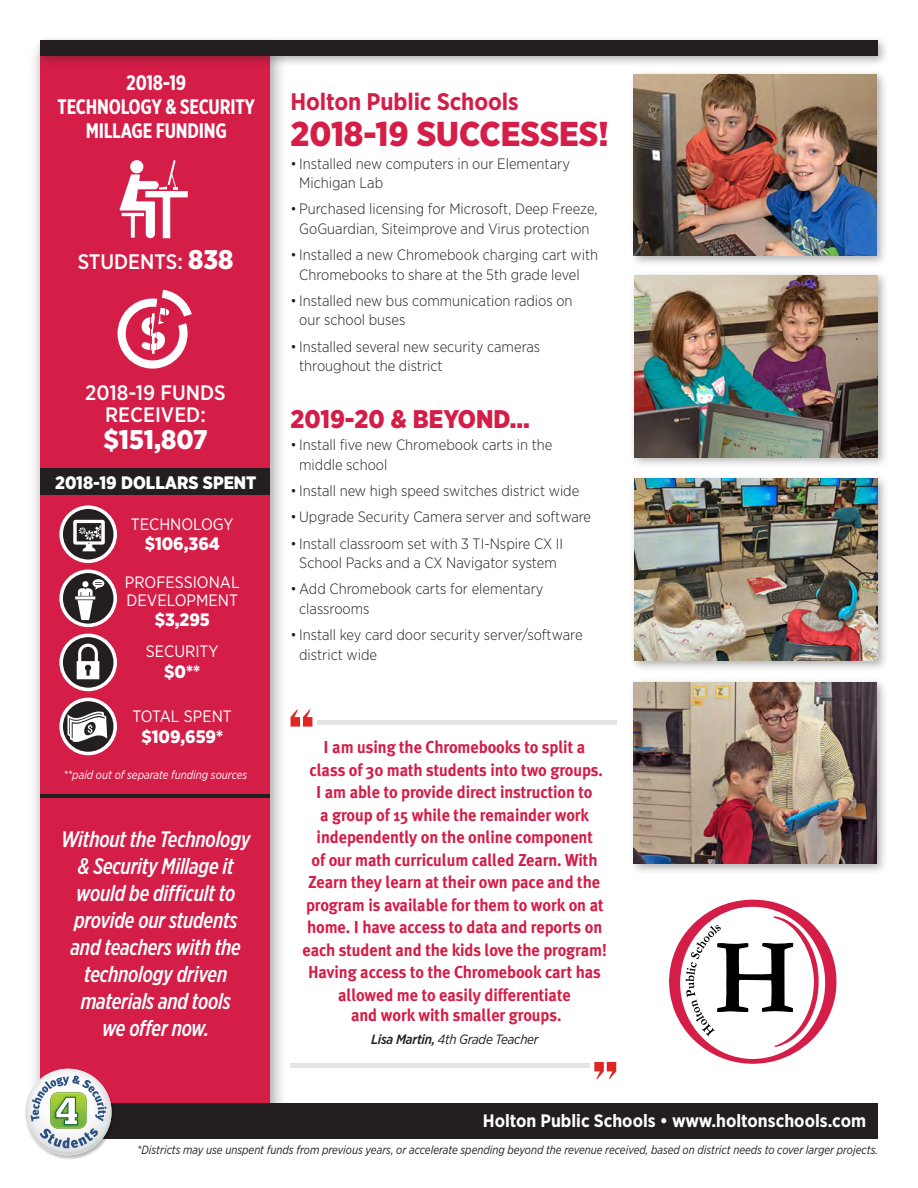
<style>
.page{position:relative;width:918px;height:1188px;background:#fff}
.page>*{position:absolute;margin:0;border:0;box-sizing:border-box;transform-origin:0 0}
.h3_Summary{font:900 34.5px "Gotham Narrow";color:#d41d47}
.p_Students_funds{font:900 27px "Gotham Narrow";color:#fff}
.h3_Summary-2{font:900 25.5px "Gotham Narrow";color:#d41d47}
.h3_Summary-3{font:700 24px "Gotham Narrow";letter-spacing:-.005em;color:#d41d47}
.h4_School_Tag{font:italic 500 22.5px/27px "Gotham X Narrow";letter-spacing:-.01em;color:#fff;text-align:center}
.h1_general_title{font:700 21px/24px "Gotham X Narrow";letter-spacing:-.01em;color:#fff;text-align:center}
.p_Students_funds-2{font:500 21px/22.5px "Gotham Narrow";color:#fff;text-align:center}
.h5_Bottom_Tag_and_We{font:700 18px "Gotham Narrow";color:#fff}
.p_Dollars_Spent_Text{font:900 18px "Gotham Narrow";color:#fff}
.h2_Dollars_Spent{font:900 18px "Gotham Narrow";color:#fff}
.p_Quote{font:700 17.25px/22.5px "Meta Plus";letter-spacing:-.005em;color:#d41d47;text-align:center;scale:.95 1}
.p_Dollars_Spent_Text-2{font:16.5px/18px "Gotham Narrow";color:#fff}
.t1{font:300 15px/19.5px "Gotham Narrow";color:#231f20}
.p_Quote_Name{font:italic 13.5px "Gotham Narrow";letter-spacing:-.02em;color:#231f20}
.p_Carry_over_Funds{font:italic 12px "Gotham Narrow";color:#231f20;scale:.94 1}
.p_Carry_over_Funds-2{font:italic 12px "Gotham Narrow";color:#fff;scale:.94 1}
.s1{font-weight:900;font-size:27px}
.s2{font-weight:500}
</style>
<div class="page">
<div style="left:629px;top:270px;width:260px;height:199px;background:#231f20;opacity:.35"></div>
<img style="left:634px;top:275px;width:244px;height:182px">
<div style="left:629px;top:69px;width:260px;height:198px;background:#231f20;opacity:.35"></div>
<img style="left:634px;top:74px;width:243px;height:182px">
<div style="left:629px;top:474px;width:260px;height:198px;background:#231f20;opacity:.35"></div>
<img style="left:634px;top:479px;width:244px;height:182px">
<div style="left:629px;top:677px;width:260px;height:198px;background:#231f20;opacity:.35"></div>
<img style="left:634px;top:682px;width:243px;height:182px">
<svg style="left:669px;top:900px;width:167px;height:164px"></svg>
<div style="left:28px;top:37px;width:260px;height:1097px;background:#231f20;opacity:.45"></div>
<div style="left:40px;top:52px;width:229px;height:1067px;background:#d41d47"></div>
<svg style="left:61px;top:635px;width:54px;height:54px"></svg>
<div style="left:59px;top:634px;width:58px;height:57px;border:4px solid #fff;border-radius:50%"></div>
<svg style="left:77px;top:644px;width:22px;height:35px"></svg>
<svg style="left:120px;top:160px;width:68px;height:78px"></svg>
<svg style="left:61px;top:571px;width:54px;height:54px"></svg>
<div style="left:59px;top:570px;width:58px;height:57px;border:4px solid #fff;border-radius:50%"></div>
<svg style="left:75px;top:579px;width:29px;height:41px"></svg>
<svg style="left:61px;top:507px;width:54px;height:54px"></svg>
<div style="left:59px;top:505px;width:58px;height:58px;border:4px solid #fff;border-radius:50%"></div>
<svg style="left:73px;top:520px;width:32px;height:31px"></svg>
<svg style="left:118px;top:290px;width:74px;height:79px"></svg>
<svg style="left:61px;top:699px;width:54px;height:55px"></svg>
<div style="left:59px;top:698px;width:58px;height:57px;border:4px solid #fff;border-radius:50%"></div>
<svg style="left:68px;top:710px;width:39px;height:35px"></svg>
<div style="left:78px;top:1103px;width:800px;height:35px;background:#231f20"></div>
<svg style="left:25px;top:1067px;width:89px;height:92px"></svg>
<div style="left:35px;top:35px;width:854px;height:33px;background:#231f20;opacity:.35"></div>
<div style="left:40px;top:40px;width:838px;height:16px;background:#231f20"></div>
<div style="left:40px;top:469px;width:229px;height:26px;background:#231f20"></div>
<svg style="left:291px;top:710px;width:21px;height:17px"></svg>
<hr style="left:317px;top:721px;width:299px;height:4px;background:#e5e5e5">
<svg style="left:594px;top:1062px;width:22px;height:17px"></svg>
<div style="left:291px;top:1063px;width:299px;height:5px;background:#e5e5e5"></div>
<hr style="left:40px;top:795px;width:229px;height:3px;background:#231f20">
<h1 class="h1_general_title" style="left:58px;top:71px;width:199px">2018-19<br>TECHNOLOGY &amp; SECURITY<br>MILLAGE FUNDING</h1>
<p class="p_Students_funds-2" style="left:78px;top:250px;width:157px">STUDENTS: <span class="s1">838</span></p>
<p class="p_Students_funds-2" style="left:85px;top:381px;width:142px">2018-19 FUNDS<br>RECEIVED:</p>
<p class="p_Students_funds" style="left:103px;top:422px;width:106px">$151,807</p>
<h2 class="h2_Dollars_Spent" style="left:55px;top:471px;width:203px">2018-19 DOLLARS SPENT</h2>
<p class="p_Dollars_Spent_Text-2" style="left:131px;top:515px;width:104px">TECHNOLOGY</p>
<p class="p_Dollars_Spent_Text" style="left:145px;top:532px;width:77px">$106,364</p>
<p class="p_Dollars_Spent_Text-2" style="left:125px;top:573px;width:116px">PROFESSIONAL<br>DEVELOPMENT</p>
<p class="p_Dollars_Spent_Text" style="left:155px;top:608px;width:57px">$3,295</p>
<p class="p_Dollars_Spent_Text-2" style="left:146px;top:642px;width:74px">SECURITY</p>
<p class="p_Dollars_Spent_Text" style="left:164px;top:660px;width:37px">$0**</p>
<p class="p_Dollars_Spent_Text-2" style="left:133px;top:707px;width:101px">TOTAL SPENT</p>
<p class="p_Dollars_Spent_Text" style="left:142px;top:724px;width:83px">$109,659*</p>
<p class="p_Carry_over_Funds-2" style="left:64px;top:767px;width:197px">**paid out of separate funding sources</p>
<h4 class="h4_School_Tag" style="left:61px;top:826px;width:191px">Without the Technology &amp; Security Millage it would be difficult to provide our students and teachers with the technology driven materials and tools<br>we offer now.</h4>
<h3 class="h3_Summary-3" style="left:291px;top:86px;width:230px">Holton Public Schools</h3>
<h3 class="h3_Summary" style="left:291px;top:111px;width:320px">2018-19 SUCCESSES!</h3>
<p class="t1" style="left:299px;top:153px;width:272px;text-indent:-9px">• Installed new computers in our Elementary<br>Michigan Lab</p>
<p class="t1" style="left:291px;top:199px;width:309px;text-align:center">• Purchased licensing for Microsoft, Deep Freeze,<br>GoGuardian, Siteimprove and Virus protection</p>
<p class="t1" style="left:299px;top:245px;width:300px;text-indent:-9px">• Installed a new Chromebook charging cart with<br>Chromebooks to share at the 5th grade level</p>
<p class="t1" style="left:299px;top:291px;width:275px;text-indent:-9px">• Installed new bus communication radios on our school buses</p>
<p class="t1" style="left:299px;top:336px;width:243px;text-indent:-9px">• Installed several new security cameras throughout the district</p>
<h3 class="h3_Summary-2" style="left:291px;top:402px;width:241px">2019-20 &amp; BEYOND...</h3>
<p class="t1" style="left:299px;top:435px;width:255px;text-indent:-9px">• Install five new Chromebook carts in the middle school</p>
<p class="t1" style="left:291px;top:481px;width:290px">• Install new high speed switches district wide</p>
<p class="t1" style="left:291px;top:507px;width:302px">• Upgrade Security Camera server and software</p>
<p class="t1" style="left:291px;top:533px;width:274px;text-align:center">• Install classroom set with 3 TI-Nspire CX II<br>School Packs and a CX Navigator system</p>
<p class="t1" style="left:299px;top:579px;width:246px;text-indent:-9px">• Add Chromebook carts for elementary classrooms</p>
<p class="t1" style="left:299px;top:625px;width:285px;text-indent:-9px">• Install key card door security server/software district wide</p>
<p class="p_Quote" style="left:302px;top:736px;width:322px">I am using the Chromebooks to split a<br>class of 30 math students into two groups.<br>I am able to provide direct instruction to<br>a group of 15 while the remainder work independently on the online component<br>of our math curriculum called Zearn. With Zearn they learn at their own pace and the program is available for them to work on at home. I have access to data and reports on each student and the kids love the program!<br>Having access to the Chromebook cart has allowed me to easily differentiate</p>
<p class="p_Quote" style="left:351px;top:1004px;width:223px">and work with smaller groups.</p>
<p class="p_Quote_Name" style="left:371px;top:1031px;width:169px"><span class="s2">Lisa Martin,</span> 4th Grade Teacher</p>
<h5 class="h5_Bottom_Tag_and_We" style="left:483px;top:1110px;width:385px">Holton Public Schools • www.holtonschools.com</h5>
<p class="p_Carry_over_Funds" style="left:137px;top:1143px;width:790px">*Districts may use unspent funds from previous years, or accelerate spending beyond the revenue received, based on district needs to cover larger projects.</p>
</div>
